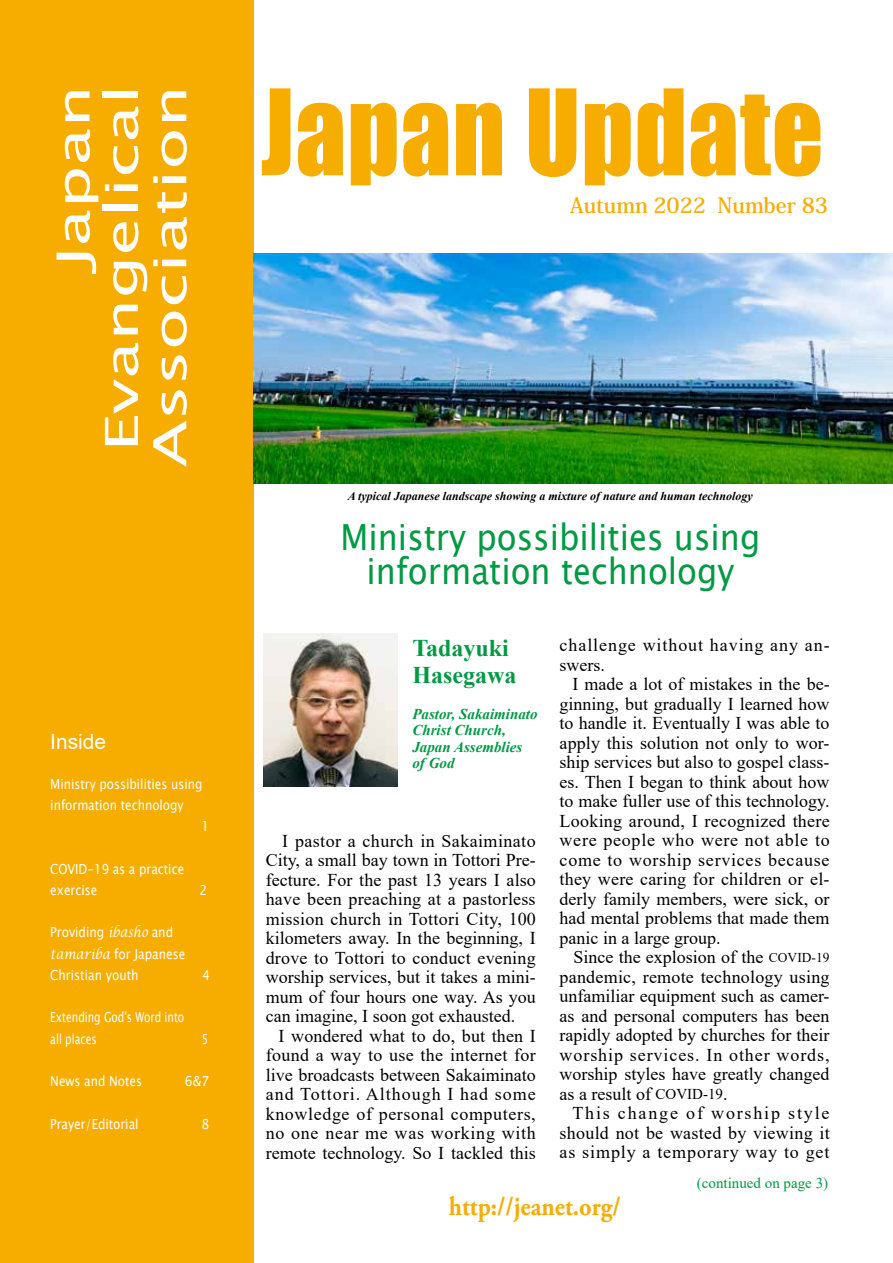
<style>
.page{position:relative;width:893px;height:1263px;background:#fff}
.page>*{position:absolute;margin:0;border:0;box-sizing:border-box;transform-origin:0 0}
.t1{font:109.95px "Impact";letter-spacing:.01em;color:#f7ad00;scale:.92 1}
.t2{font:45.75px/48.3px "Lucida Sans Unicode";color:#fff;text-align:right;scale:1.5 1}
.t3{font:36px/34.5px "Lucida Sans Unicode";color:#094;text-align:center;scale:.9 1}
.t4{font:700 27px "Adobe Garamond Pro";color:#f7ad00;scale:.9 1}
.t5{font:700 24px/27px "Times New Roman";color:#094}
.t6{font:700 21px "Koz Min Pro";color:#f7ad00}
.t7{font:21px "Arial";color:#fff}
.t8{font:18px/19.5px "Times New Roman";color:#000;text-align:justify}
.t9{font:18px/19.5px "Times New Roman";letter-spacing:.05em;color:#000}
.t10{font:italic 700 15px/16.5px "Times New Roman";color:#094}
.t11{font:15px "Times New Roman";color:#094}
.t12{font:13.8px/21.3px "Lucida Sans Unicode";color:#fff;scale:.85 1}
.t13{font:13.8px/21.3px "Lucida Sans Unicode";color:#fff;scale:.86 1}
.t14{font:13.8px/21.3px "Lucida Sans Unicode";color:#fff;scale:.75 1}
.t15{font:13.8px "Lucida Sans Unicode";color:#fff;scale:.9 1}
.t16{font:italic 700 12px "Times New Roman";color:#000}
.s1{font-family:"Lucida Calligraphy";font-style:italic}
.s2{font-size:13.5px}
.s3{font-size:15px}
</style>
<div class="page">
<div style="left:0;top:0;width:253px;height:1263px;background:#f7ad00"></div>
<img style="left:264px;top:633px;width:133px;height:154px">
<img style="left:253px;top:253px;width:640px;height:230px">
<h2 class="t2" style="left:49px;top:467px;width:256px;rotate:-90deg">Japan<br>Evangelical<br>Association</h2>
<p class="t7" style="left:50px;top:727px;width:58px">Inside</p>
<p class="t12" style="left:50px;top:773px;width:180px">Ministry possibilities using</p>
<p class="t12" style="left:50px;top:794px;width:158px">information technology</p>
<p class="t12" style="left:50px;top:858px;width:159px">COVID-19 as a practice exercise</p>
<p class="t13" style="left:50px;top:922px;width:159px">Providing <span class="s1">ibasho</span> and <span class="s1">tamariba</span> for Japanese<br>Christian youth</p>
<p class="t14" style="left:50px;top:1007px;width:180px">Extending God's Word into all places</p>
<p class="t15" style="left:201px;top:815px;width:10px">1</p>
<p class="t15" style="left:199px;top:879px;width:10px">2</p>
<p class="t13" style="left:202px;top:964px;width:10px">4</p>
<p class="t14" style="left:202px;top:1028px;width:10px">5</p>
<p class="t12" style="left:50px;top:1071px;width:109px">News and Notes</p>
<p class="t15" style="left:185px;top:1070px;width:29px">6&amp;7</p>
<p class="t12" style="left:50px;top:1113px;width:105px">Prayer/Editorial</p>
<p class="t15" style="left:201px;top:1113px;width:10px">8</p>
<h1 class="t1" style="left:261px;top:47px;width:613px">Japan Update</h1>
<p class="t6" style="left:570px;top:190px;width:259px">Autumn 2022 Number 83</p>
<p class="t16" style="left:348px;top:487px;width:407px">A typical Japanese landscape showing a mixture of nature and human technology</p>
<h3 class="t3" style="left:341px;top:520px;width:468px">Ministry possibilities using information technology</h3>
<h3 class="t5" style="left:412px;top:633px;width:105px">Tadayuki<br>Hasegawa</h3>
<p class="t10" style="left:412px;top:705px;width:127px">Pastor, Sakaiminato<br>Christ Church,<br>Japan Assemblies of God</p>
<p class="t8" style="left:266px;top:830px;width:272px;text-indent:17px">I pastor a church in Sakaiminato City, a small bay town in Tottori Pre&shy;fecture. For the past 13 years I also have been preaching at a pastorless mission church in Tottori City, 100 kilometers away. In the beginning, I drove to Tottori to conduct evening worship services, but it takes a mini&shy;mum of four hours one way. As you can imagine, I soon got exhausted.</p>
<p class="t8" style="left:266px;top:1025px;width:272px;text-indent:13px">I wondered what to do, but then I found a way to use the internet for live broadcasts between Sakaiminato and Tottori. Although I had some knowledge of personal computers, no one near me was working with remote technology. So I tackled this</p>
<p class="t9" style="left:560px;top:635px;width:272px">challenge without having any an&shy;swers.</p>
<p class="t8" style="left:560px;top:674px;width:272px;text-indent:13px">I made a lot of mistakes in the be&shy;ginning, but gradually I learned how to handle it. Eventually I was able to apply this solution not only to wor&shy;ship services but also to gospel class&shy;es. Then I began to think about how to make fuller use of this technology.<br>Looking around, I recognized there were people who were not able to come to worship services because they were caring for children or el&shy;derly family members, were sick, or had mental problems that made them panic in a large group.</p>
<p class="t8" style="left:560px;top:947px;width:272px;text-indent:14px">Since the explosion of the <span class="s2">COVID-19 </span>pandemic, remote technology using unfamiliar equipment such as camer&shy;as and personal computers has been rapidly adopted by churches for their worship services. In other words, worship styles have greatly changed as a result of <span class="s3">COVID-19</span>.</p>
<p class="t8" style="left:560px;top:1103px;width:272px;text-indent:13px">This change of worship style should not be wasted by viewing it as simply a temporary way to get</p>
<p class="t11" style="left:697px;top:1173px;width:133px">(continued on page 3)</p>
<h3 class="t4" style="left:449px;top:1190px;width:193px">http://jeanet.org/</h3>
</div>
